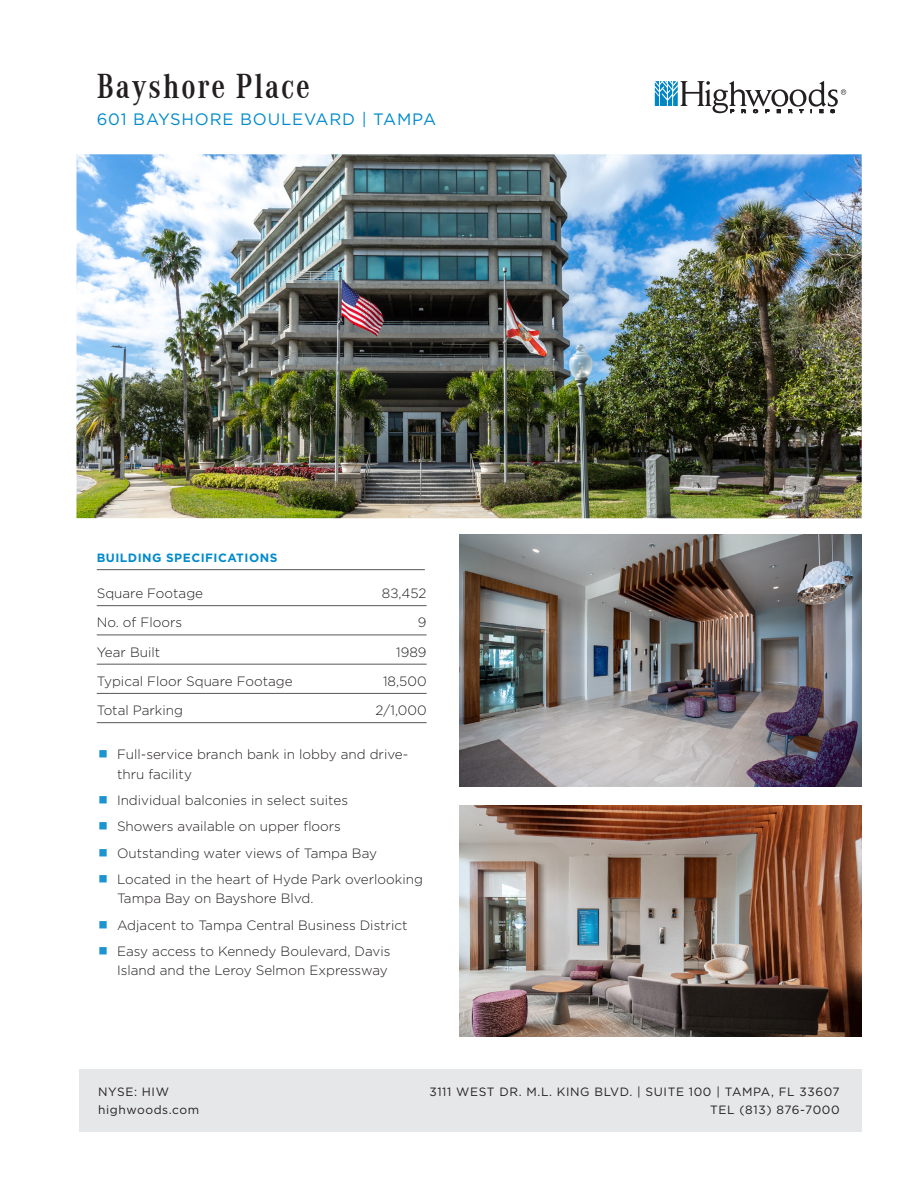
<style>
.page{position:relative;width:918px;height:1188px;background:#fff}
.page>*{position:absolute;margin:0;border:0;box-sizing:border-box;transform-origin:0 0}
.Building_Status{font:36px "Corporate A Con Dem";letter-spacing:.05em;color:#231f20}
.Building_Status-2{font:16.5px "Gotham";letter-spacing:.05em;color:#008bcc}
.Stats_Underline{font:300 13.5px/19.5px "Gotham";color:#231f20}
.t1{font:12px/18px "Gotham";letter-spacing:.05em;color:#231f20}
.Header_Underline{font:700 12px "Gotham";letter-spacing:.04em;color:#008bcc}
</style>
<div class="page">
<div style="left:79px;top:1069px;width:783px;height:63px;background:#e6e7e9"></div>
<img style="left:459px;top:535px;width:403px;height:252px">
<svg style="left:655px;top:81px;width:191px;height:32px"></svg>
<img style="left:77px;top:154px;width:785px;height:364px">
<img style="left:459px;top:806px;width:403px;height:231px">
<hr style="left:97px;top:569px;width:328px;height:1px;background:#57585a">
<hr style="left:97px;top:605px;width:330px;height:1px;background:#57585a">
<hr style="left:97px;top:635px;width:330px;height:1px;background:#57585a">
<hr style="left:97px;top:664px;width:330px;height:1px;background:#57585a">
<hr style="left:97px;top:693px;width:330px;height:1px;background:#57585a">
<hr style="left:97px;top:722px;width:330px;height:1px;background:#57585a">
<p class="Building_Status" style="left:97px;top:63px;width:215px">Bayshore Place</p>
<p class="Building_Status-2" style="left:97px;top:109px;width:341px">601 BAYSHORE BOULEVARD | TAMPA</p>
<p class="Header_Underline" style="left:97px;top:550px;width:182px">BUILDING SPECIFICATIONS</p>
<p class="Stats_Underline" style="left:97px;top:583px;width:108px">Square Footage</p>
<p class="Stats_Underline" style="left:382px;top:583px;width:46px">83,452</p>
<p class="Stats_Underline" style="left:97px;top:613px;width:87px">No. of Floors</p>
<p class="Stats_Underline" style="left:418px;top:613px;width:10px">9</p>
<p class="Stats_Underline" style="left:97px;top:642px;width:65px">Year Built</p>
<p class="Stats_Underline" style="left:396px;top:642px;width:32px">1989</p>
<p class="Stats_Underline" style="left:97px;top:671px;width:197px">Typical Floor Square Footage</p>
<p class="Stats_Underline" style="left:383px;top:671px;width:45px">18,500</p>
<p class="Stats_Underline" style="left:97px;top:700px;width:88px">Total Parking</p>
<p class="Stats_Underline" style="left:376px;top:700px;width:52px">2/1,000</p>
<p class="Stats_Underline" style="left:117px;top:745px;width:293px">Full-service branch bank in lobby and drive&shy;thru facility</p>
<p class="Stats_Underline" style="left:117px;top:790px;width:233px">Individual balconies in select suites</p>
<p class="Stats_Underline" style="left:117px;top:817px;width:226px">Showers available on upper floors</p>
<p class="Stats_Underline" style="left:117px;top:843px;width:262px">Outstanding water views of Tampa Bay</p>
<p class="Stats_Underline" style="left:117px;top:869px;width:307px">Located in the heart of Hyde Park overlooking<br>Tampa Bay on Bayshore Blvd.</p>
<p class="Stats_Underline" style="left:117px;top:915px;width:292px">Adjacent to Tampa Central Business District</p>
<p class="Stats_Underline" style="left:117px;top:941px;width:275px">Easy access to Kennedy Boulevard, Davis<br>Island and the Leroy Selmon Expressway</p>
<p class="t1" style="left:98px;top:1083px;width:102px">NYSE: HIW highwoods.com</p>
<p class="t1" style="left:429px;top:1082px;width:412px;text-align:right">3111 WEST DR. M.L. KING BLVD. | SUITE 100 | TAMPA, FL 33607<br>TEL (813) 876-7000</p>
</div>
